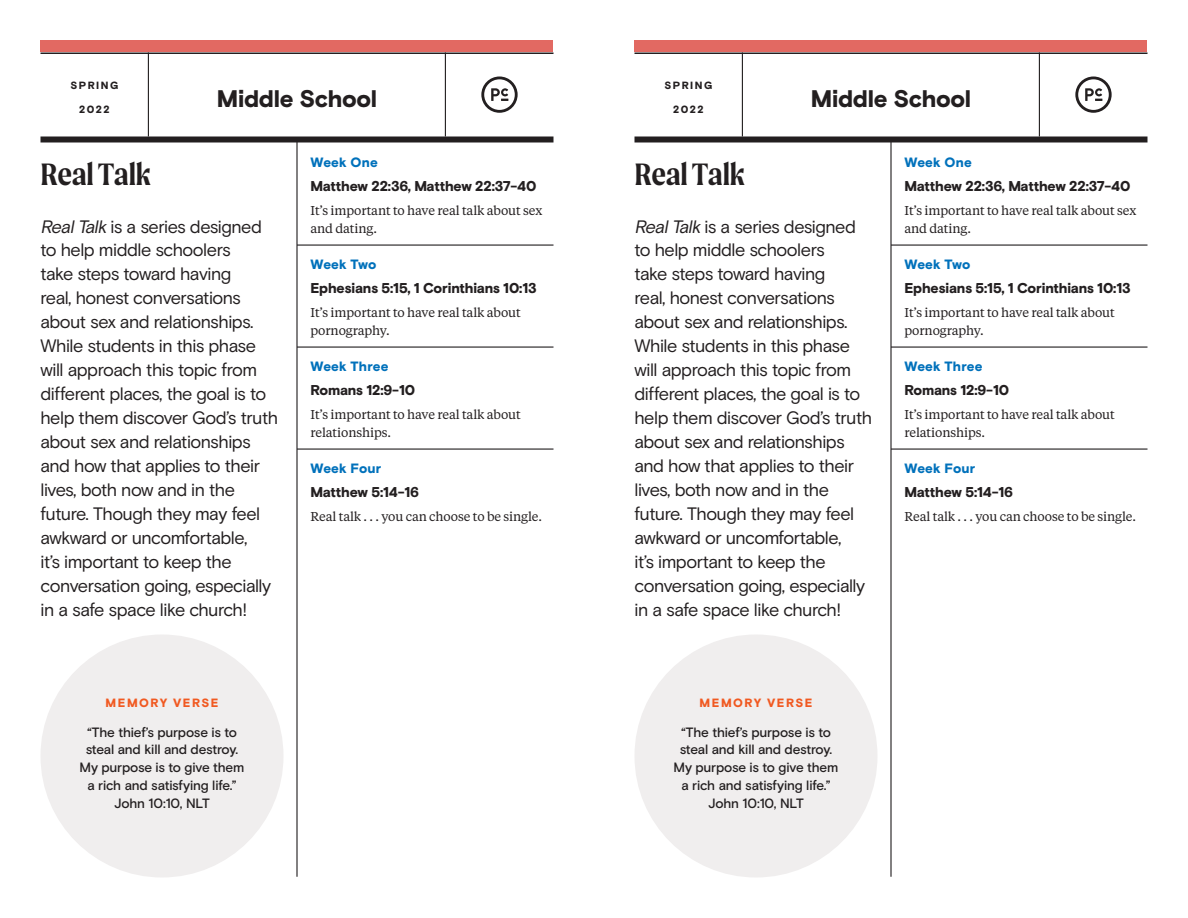
<style>
.page{position:relative;width:1188px;height:918px;background:#fff}
.page>*{position:absolute;margin:0;border:0;box-sizing:border-box;transform-origin:0 0}
.t1{font:600 33px "Moret";letter-spacing:-.005em;color:#231f20}
.t2{font:900 24px "Basis Grotesque";letter-spacing:-.015em;color:#231f20}
.t3{font:18px/24px "Basis Grotesque";letter-spacing:-.03em;color:#231f20}
.t4{font:900 14.25px "Basis Grotesque";letter-spacing:-.015em;color:#231f20}
.t5{font:500 13.5px/18px "Basis Grotesque";letter-spacing:-.015em;color:#231f20;text-align:center}
.t6{font:900 13.5px "Basis Grotesque";letter-spacing:.01em;color:#0071bb}
.t7{font:12.75px/18px "Tiempos Text";letter-spacing:-.01em;color:#231f20}
.t8{font:900 12px "Basis Grotesque";letter-spacing:.125em;color:#f15921}
.t9{font:900 10.5px "Basis Grotesque";letter-spacing:.135em;color:#231f20}
.s1{font-style:italic}
</style>
<div class="page">
<hr style="left:148px;top:52px;width:1px;height:84px;background:#231f20">
<hr style="left:742px;top:52px;width:1px;height:84px;background:#231f20">
<hr style="left:445px;top:52px;width:1px;height:84px;background:#231f20">
<hr style="left:1039px;top:52px;width:1px;height:84px;background:#231f20">
<hr style="left:40px;top:52px;width:514px;height:2px;background:#231f20">
<hr style="left:634px;top:52px;width:514px;height:2px;background:#231f20">
<div style="left:40px;top:136px;width:514px;height:6px;background:#231f20"></div>
<div style="left:634px;top:136px;width:514px;height:6px;background:#231f20"></div>
<div style="left:40px;top:40px;width:514px;height:12px;background:#e26962"></div>
<div style="left:634px;top:40px;width:514px;height:12px;background:#e26962"></div>
<hr style="left:296px;top:142px;width:2px;height:735px;background:#231f20">
<hr style="left:890px;top:142px;width:2px;height:735px;background:#231f20">
<svg style="left:481px;top:77px;width:37px;height:36px"></svg>
<svg style="left:1075px;top:77px;width:37px;height:36px"></svg>
<hr style="left:297px;top:244px;width:257px;height:2px;background:#231f20">
<hr style="left:297px;top:346px;width:257px;height:2px;background:#231f20">
<hr style="left:297px;top:448px;width:257px;height:2px;background:#231f20">
<hr style="left:891px;top:244px;width:257px;height:2px;background:#231f20">
<hr style="left:891px;top:346px;width:257px;height:2px;background:#231f20">
<hr style="left:891px;top:448px;width:257px;height:2px;background:#231f20">
<div style="left:40px;top:634px;width:244px;height:244px;background:#f0eeee;border-radius:50%"></div>
<div style="left:634px;top:634px;width:244px;height:244px;background:#f0eeee;border-radius:50%"></div>
<p class="t9" style="left:71px;top:79px;width:49px">SPRING</p>
<p class="t9" style="left:79px;top:103px;width:32px">2022</p>
<h2 class="t2" style="left:217px;top:84px;width:162px">Middle School</h2>
<h1 class="t1" style="left:40px;top:155px;width:112px">Real Talk</h1>
<p class="t3" style="left:40px;top:215px;width:239px"><span class="s1">RealTalk</span> is a series designed to help middle schoolers<br>take steps toward having<br>real, honest conversations about sex and relationships.<br>While students in this phase will approach this topic from different places, the goal is to help them discover God’s truth about sex and relationships and how that applies to their lives, both now and in the future. Though they may feel awkward or uncomfortable,<br>it’s important to keep the conversation going, especially in a safe space like church!</p>
<p class="t8" style="left:106px;top:695px;width:114px">MEMORY VERSE</p>
<p class="t5" style="left:80px;top:723px;width:166px">“The thief’s purpose is to steal and kill and destroy.<br>My purpose is to give them a rich and satisfying life.”<br>John 10:10, NLT</p>
<p class="t6" style="left:310px;top:154px;width:69px">Week One</p>
<p class="t4" style="left:310px;top:177px;width:227px">Matthew 22:36, Matthew 22:37-40</p>
<p class="t7" style="left:310px;top:200px;width:233px">It’s important to have real talk about sex and dating.</p>
<p class="t6" style="left:310px;top:256px;width:67px">Week Two</p>
<p class="t4" style="left:310px;top:279px;width:228px">Ephesians 5:15, 1 Corinthians 10:13</p>
<p class="t7" style="left:310px;top:302px;width:212px">It’s important to have real talk about pornography.</p>
<p class="t6" style="left:310px;top:358px;width:79px">Week Three</p>
<p class="t4" style="left:310px;top:381px;width:106px">Romans 12:9-10</p>
<p class="t7" style="left:310px;top:404px;width:212px">It’s important to have real talk about relationships.</p>
<p class="t6" style="left:310px;top:460px;width:72px">Week Four</p>
<p class="t4" style="left:310px;top:483px;width:110px">Matthew 5:14-16</p>
<p class="t7" style="left:310px;top:506px;width:233px">Real talk . . . you can choose to be single.</p>
<p class="t9" style="left:665px;top:79px;width:49px">SPRING</p>
<p class="t9" style="left:673px;top:103px;width:32px">2022</p>
<h2 class="t2" style="left:811px;top:84px;width:162px">Middle School</h2>
<h1 class="t1" style="left:634px;top:155px;width:112px">Real Talk</h1>
<p class="t3" style="left:634px;top:215px;width:239px"><span class="s1">RealTalk</span> is a series designed to help middle schoolers<br>take steps toward having<br>real, honest conversations about sex and relationships.<br>While students in this phase will approach this topic from different places, the goal is to help them discover God’s truth about sex and relationships and how that applies to their lives, both now and in the future. Though they may feel awkward or uncomfortable,<br>it’s important to keep the conversation going, especially in a safe space like church!</p>
<p class="t8" style="left:700px;top:695px;width:114px">MEMORY VERSE</p>
<p class="t5" style="left:674px;top:723px;width:166px">“The thief’s purpose is to steal and kill and destroy.<br>My purpose is to give them a rich and satisfying life.”<br>John 10:10, NLT</p>
<p class="t6" style="left:904px;top:154px;width:69px">Week One</p>
<p class="t4" style="left:904px;top:177px;width:227px">Matthew 22:36, Matthew 22:37-40</p>
<p class="t7" style="left:904px;top:200px;width:233px">It’s important to have real talk about sex and dating.</p>
<p class="t6" style="left:904px;top:256px;width:67px">Week Two</p>
<p class="t4" style="left:904px;top:279px;width:228px">Ephesians 5:15, 1 Corinthians 10:13</p>
<p class="t7" style="left:904px;top:302px;width:212px">It’s important to have real talk about pornography.</p>
<p class="t6" style="left:904px;top:358px;width:79px">Week Three</p>
<p class="t4" style="left:904px;top:381px;width:106px">Romans 12:9-10</p>
<p class="t7" style="left:904px;top:404px;width:212px">It’s important to have real talk about relationships.</p>
<p class="t6" style="left:904px;top:460px;width:72px">Week Four</p>
<p class="t4" style="left:904px;top:483px;width:110px">Matthew 5:14-16</p>
<p class="t7" style="left:904px;top:506px;width:233px">Real talk . . . you can choose to be single.</p>
</div>
